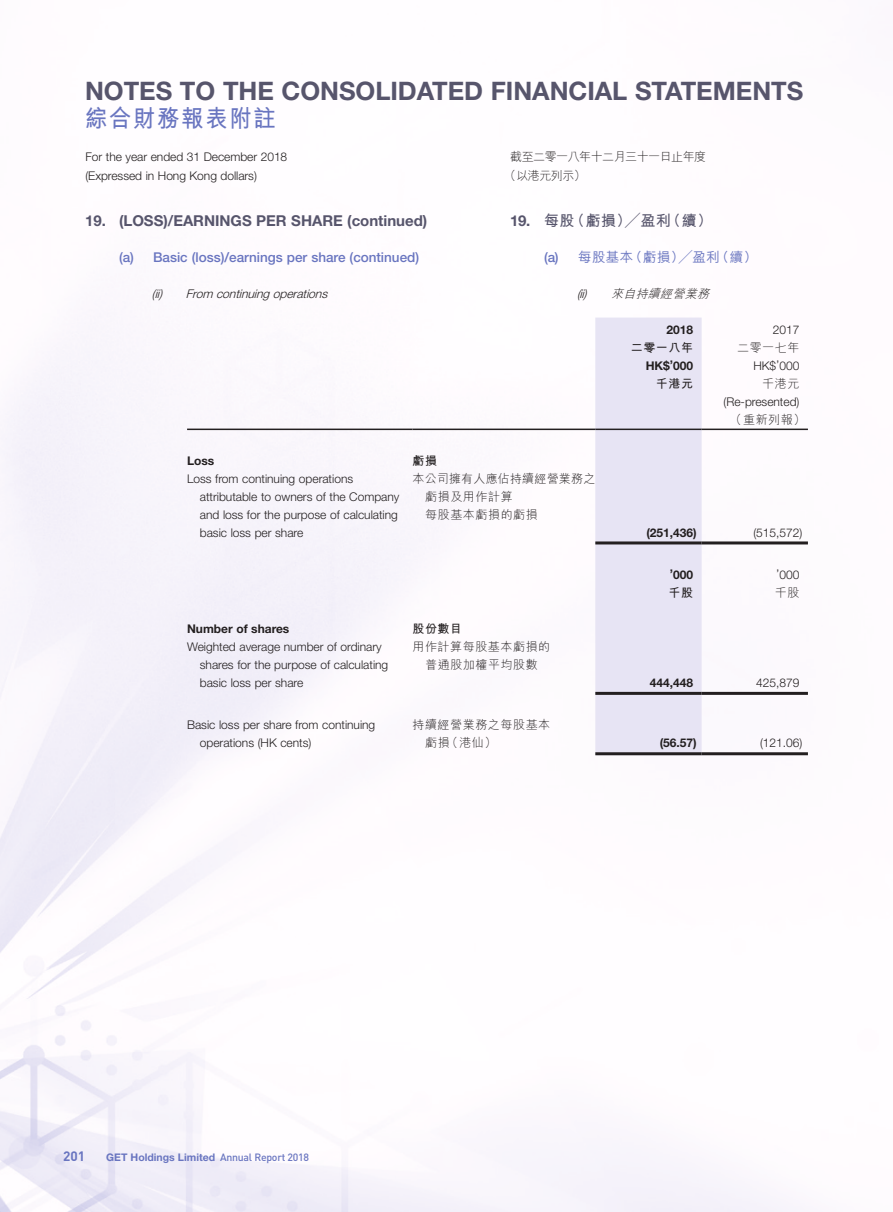
<style>
.page{position:relative;width:893px;height:1212px;background:#fff}
.page>*{position:absolute;margin:0;border:0;box-sizing:border-box;transform-origin:0 0}
.t1{font:700 25.5px "Helvetica Neue LT Std";color:#57556c}
.t2{font:700 24px "M Hei HK";letter-spacing:.08em;color:#6975c0;scale:.93 1}
.Heading_1{font:700 15px "Helvetica Neue LT Std";color:#57556c}
.C_Heading_1{font:700 15px "M Hei HK";color:#57556c}
.C_Heading_1-2{font:700 15px "Helvetica Neue LT Std";color:#57556c}
.Heading_2{font:500 13.5px "Helvetica Neue LT Std";color:#6975c0}
.C_Heading_2{font:500 13.5px "M Hei HK";letter-spacing:.025em;color:#6975c0}
.t3{font:700 13.5px "DIN";color:#6975c0}
.C_Heading_2-2{font:500 13.5px "Helvetica Neue LT Std";color:#6975c0}
.Body_Text{font:300 12px/18px "Helvetica Neue LT Std";color:#231f20}
.Body_Text-2{font:700 12px "Helvetica Neue LT Std";color:#231f20}
.Body_Text-3{font:300 12px/18px "M Hei HK";letter-spacing:.05em;color:#231f20;text-align:center}
.Body_Text-4{font:300 12px/18px "M Hei HK";letter-spacing:.03em;color:#231f20}
.Heading_3{font:italic 300 12px "Helvetica Neue LT Std";color:#231f20}
.Body_Text-5{font:300 12px/18.5px "M Hei HK";letter-spacing:-.04em;color:#231f20}
.Body_Text-6{font:700 12px "M Hei HK";letter-spacing:.05em;color:#231f20}
.C_Heading_3{font:italic 300 12px "M Hei HK";color:#231f20}
.C_Heading_3-2{font:italic 300 12px "Helvetica Neue LT Std";color:#231f20}
.t4{font:700 10.5px "Helvetica Neue LT Std";color:#6975c0}
.t5{font:500 10.5px "DIN";letter-spacing:-.025em;color:#6975c0}
</style>
<div class="page">
<div style="left:595px;top:318px;width:107px;height:434px;background:#e7e4f4"></div>
<hr style="left:187px;top:429px;width:225px;height:1px;background:#231f20">
<hr style="left:412px;top:429px;width:183px;height:1px;background:#231f20">
<hr style="left:595px;top:429px;width:107px;height:1px;background:#231f20">
<hr style="left:702px;top:429px;width:106px;height:1px;background:#231f20">
<hr style="left:595px;top:541px;width:107px;height:3px;background:#231f20">
<hr style="left:702px;top:541px;width:106px;height:3px;background:#231f20">
<hr style="left:595px;top:692px;width:107px;height:3px;background:#231f20">
<hr style="left:702px;top:692px;width:106px;height:3px;background:#231f20">
<hr style="left:595px;top:752px;width:107px;height:3px;background:#231f20">
<hr style="left:702px;top:752px;width:106px;height:3px;background:#231f20">
<h1 class="t1" style="left:85px;top:75px;width:720px">NOTES TO THE CONSOLIDATED FINANCIAL STATEMENTS</h1>
<h2 class="t2" style="left:85px;top:101px;width:207px">綜合財務報表附註</h2>
<p class="Body_Text" style="left:85px;top:148px;width:203px;line-height:18.5px">For the year ended 31 December 2018 (Expressed in Hong Kong dollars(</p>
<p class="Body_Text-5" style="left:504px;top:148px;width:203px;text-indent:6px">截至二零一八年十二月三十一日止年度（以港元列示(</p>
<p class="Heading_1" style="left:85px;top:211px;width:22px">19.</p>
<p class="Heading_1" style="left:119px;top:211px;width:310px">(LOSS /) EARNINGS PER SHARE (continued(</p>
<p class="C_Heading_1-2" style="left:510px;top:211px;width:22px">19.</p>
<p class="C_Heading_1" style="left:570px;top:210px;width:103px">（虧損）╱盈利</p>
<p class="C_Heading_1" style="left:544px;top:210px;width:32px">每股</p>
<p class="C_Heading_1" style="left:666px;top:210px;width:48px">（續(</p>
<p class="Heading_2" style="left:119px;top:249px;width:16px">a( )</p>
<p class="Heading_2" style="left:153px;top:249px;width:268px">Basic (loss /) earnings per share (continued(</p>
<p class="C_Heading_2-2" style="left:544px;top:249px;width:16px">a( )</p>
<p class="C_Heading_2" style="left:629px;top:247px;width:92px">（虧損）╱盈利</p>
<p class="C_Heading_2" style="left:578px;top:247px;width:56px">每股基本</p>
<p class="C_Heading_2" style="left:715px;top:247px;width:43px">（續(</p>
<p class="Heading_3" style="left:152px;top:286px;width:13px">i i(</p>
<p class="Heading_3" style="left:159px;top:286px;width:4px">)</p>
<p class="Heading_3" style="left:186px;top:286px;width:147px">From continuing operations</p>
<p class="C_Heading_3-2" style="left:577px;top:286px;width:12px">) i i(</p>
<p class="C_Heading_3" style="left:611px;top:287px;width:103px">來自持續經營業務</p>
<p class="Body_Text-2" style="left:666px;top:322px;width:28px">2018</p>
<p class="Body_Text" style="left:773px;top:320px;width:28px">2017</p>
<p class="Body_Text-6" style="left:631px;top:339px;width:64px">二零一八年</p>
<p class="Body_Text-3" style="left:737px;top:338px;width:64px">二零一七年</p>
<p class="Body_Text-2" style="left:646px;top:358px;width:49px">HK ’$ 000</p>
<p class="Body_Text" style="left:753px;top:356px;width:48px">HK ‘$ 000</p>
<p class="Body_Text-6" style="left:656px;top:375px;width:39px">千港元</p>
<p class="Body_Text-3" style="left:762px;top:374px;width:39px">千港元</p>
<p class="Body_Text" style="left:723px;top:392px;width:77px">(Re-presented(</p>
<p class="Body_Text-3" style="left:730px;top:410px;width:77px">（重新列報(</p>
<p class="Body_Text-6" style="left:412px;top:451px;width:26px">虧損</p>
<p class="Body_Text-2" style="left:187px;top:453px;width:29px">Loss</p>
<p class="Body_Text" style="left:200px;top:469px;width:201px;text-indent:-13px">Loss from continuing operations attributable to owners of the Company and loss for the purpose of calculating basic loss per share</p>
<p class="Body_Text-4" style="left:425px;top:469px;width:172px;text-indent:-13px">本公司擁有人應佔持續經營業務之虧損及用作計算<br>每股基本虧損的虧損</p>
<p class="Body_Text-6" style="left:412px;top:620px;width:51px">股份數目</p>
<p class="Body_Text-2" style="left:187px;top:621px;width:104px">Number of shares</p>
<p class="Body_Text" style="left:200px;top:637px;width:190px;text-indent:-13px">Weighted average number of ordinary shares for the purpose of calculating basic loss per share</p>
<p class="Body_Text-3" style="left:412px;top:637px;width:139px">用作計算每股基本虧損的普通股加權平均股數</p>
<p class="Body_Text" style="left:200px;top:716px;width:177px;text-indent:-13px">Basic loss per share from continuing operations (HK cents(</p>
<p class="Body_Text-3" style="left:412px;top:716px;width:139px">持續經營業務之每股基本</p>
<p class="Body_Text-3" style="left:446px;top:734px;width:52px">（港仙(</p>
<p class="Body_Text-3" style="left:425px;top:734px;width:26px">虧損</p>
<p class="Body_Text-2" style="left:646px;top:525px;width:52px">)251,436(</p>
<p class="Body_Text-2" style="left:670px;top:567px;width:25px">‘000</p>
<p class="Body_Text-6" style="left:668px;top:584px;width:26px">千股</p>
<p class="Body_Text-2" style="left:650px;top:675px;width:45px">444,448</p>
<p class="Body_Text-2" style="left:660px;top:736px;width:38px">)56.57(</p>
<p class="Body_Text" style="left:753px;top:523px;width:50px">)515,572(</p>
<p class="Body_Text" style="left:776px;top:565px;width:25px">‘000</p>
<p class="Body_Text-3" style="left:775px;top:583px;width:26px">千股</p>
<p class="Body_Text" style="left:756px;top:673px;width:45px">425,879</p>
<p class="Body_Text" style="left:760px;top:734px;width:44px">)121.06(</p>
<p class="t3" style="left:63px;top:1147px;width:23px">201</p>
<p class="t4" style="left:106px;top:1151px;width:110px">GET Holdings Limited</p>
<p class="t5" style="left:220px;top:1150px;width:90px">Annual Report 2018</p>
</div>
